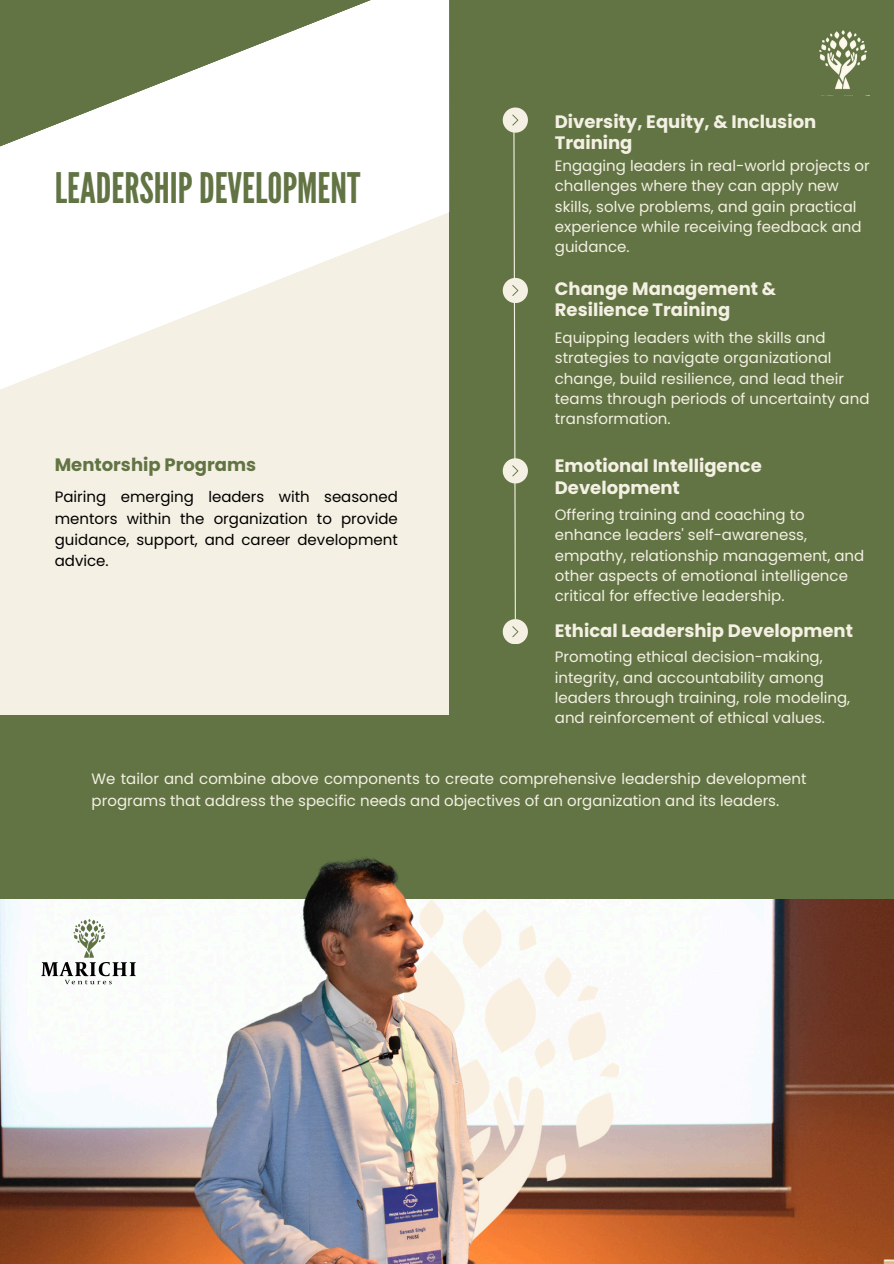
<style>
.page{position:relative;width:894px;height:1264px;background:#fff}
.page>*{position:absolute;margin:0;border:0;box-sizing:border-box;transform-origin:0 0}
.t1{font:42px "League Gothic";color:#627444}
.t2{font:700 18px/21.3px "Poppins";color:#f4f0e3}
.t3{font:700 18px "Poppins";color:#627444}
.t4{font:15px/20.2px "Poppins";color:#f4f0e3}
.t5{font:15px/21.3px "Poppins";color:#000;text-align:justify}
</style>
<div class="page">
<div style="left:0;top:0;width:893px;height:1263px;background:#627444"></div>
<div style="left:0;top:210px;width:449px;height:505px;background:#f4f0e3"></div>
<svg style="left:0;top:0;width:449px;height:389px;fill:#fff"></svg>
<svg style="left:502px;top:107px;width:25px;height:537px"></svg>
<img style="left:819px;top:30px;width:50px;height:66px">
<img style="left:0;top:858px;width:893px;height:405px">
<img style="left:41px;top:919px;width:97px;height:66px">
<p class="t1" style="left:55px;top:164px;width:307px">LEADERSHIPDEVELOPMENT</p>
<p class="t3" style="left:55px;top:452px;width:203px">Mentorship Programs</p>
<p class="t5" style="left:55px;top:486px;width:344px">Pairing emerging leaders with seasoned mentors within the organization to provide guidance, support, and career development advice.</p>
<p class="t2" style="left:554px;top:111px;width:263px">Diversity, Equity, &amp; Inclusion<br>Training</p>
<h2 class="t4" style="left:554px;top:156px;width:316px">Engaging leaders in real-world projects or challenges where they can apply new skills, solve problems, and gain practical experience while receiving feedback and guidance.</h2>
<p class="t2" style="left:554px;top:278px;width:223px">Change Management &amp;<br>Resilience Training</p>
<h2 class="t4" style="left:554px;top:328px;width:316px">Equipping leaders with the skills and strategies to navigate organizational change, build resilience, and lead their teams through periods of uncertainty and transformation.</h2>
<p class="t2" style="left:554px;top:455px;width:208px">Emotional Intelligence<br>Development</p>
<h2 class="t4" style="left:554px;top:505px;width:311px">Offering training and coaching to enhance leaders' self-awareness, empathy, relationship management, and other aspects of emotional intelligence critical for effective leadership.</h2>
<p class="t2" style="left:554px;top:619px;width:299px">Ethical Leadership Development</p>
<h2 class="t4" style="left:554px;top:647px;width:297px">Promoting ethical decision-making, integrity, and accountability among leaders through training, role modeling, and reinforcement of ethical values.</h2>
<p class="t4" style="left:92px;top:768px;width:716px;line-height:21.3px">We tailor and combine above components to create comprehensive leadership development programs that address the specific needs and objectives of an organization and its leaders.</p>
</div>
